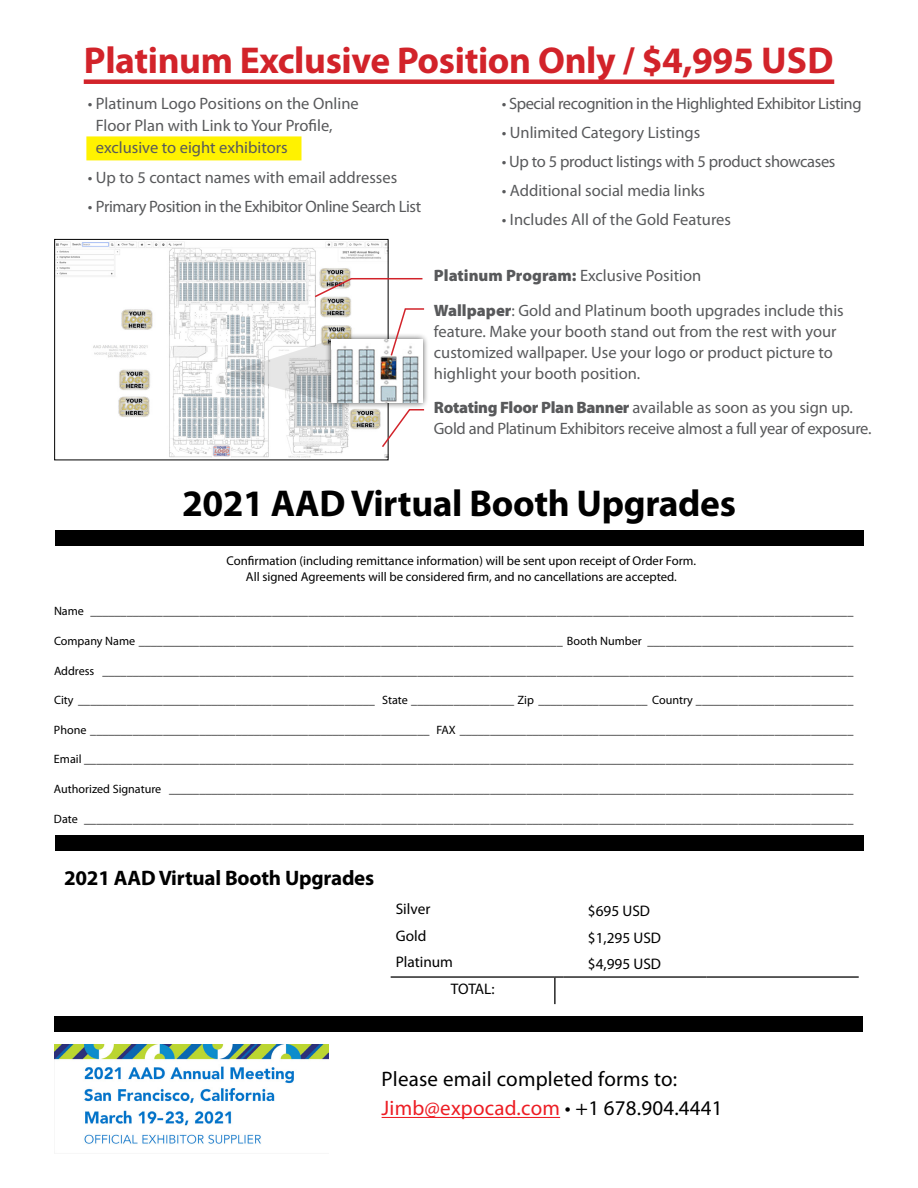
<style>
.page{position:relative;width:918px;height:1188px;background:#fff}
.page>*{position:absolute;margin:0;border:0;box-sizing:border-box;transform-origin:0 0}
.t1{font:700 37.5px "Myriad Pro";letter-spacing:-.01em;color:#d2232a}
.t2{font:700 37.5px "Myriad Pro";letter-spacing:-.01em;color:#000}
.t3{font:21px/29px "Myriad Pro";letter-spacing:.01em;color:#000}
.t4{font:700 21px "Myriad Pro";letter-spacing:-.01em;color:#000}
.t5{font:16.5px/22.4px "Myriad Pro";color:#58595b}
.t6{font:16.5px/21px "Myriad Pro";letter-spacing:-.02em;color:#58595b}
.t7{font:16.5px "Myriad Pro";letter-spacing:-.025em;color:#58595b}
.t8{font:15.3px "Myriad Pro";color:#000}
.t9{font:12.75px/15.3px "Myriad Pro";color:#000;text-align:center}
.t10{font:12.15px "Myriad Pro";color:#000}
.s1{font-weight:900}
.s2{color:#ed1d24}
</style>
<div class="page">
<hr style="left:391px;top:976px;width:164px;height:2px;background:#000">
<svg style="left:555px;top:976px;width:8px;height:2px"></svg>
<hr style="left:554px;top:978px;width:2px;height:26px;background:#000">
<hr style="left:563px;top:976px;width:143px;height:2px;background:#000">
<hr style="left:706px;top:976px;width:153px;height:2px;background:#000">
<div style="left:55px;top:530px;width:809px;height:16px;background:#000"></div>
<div style="left:55px;top:835px;width:809px;height:16px;background:#000"></div>
<div style="left:55px;top:1016px;width:808px;height:15px;background:#000"></div>
<div style="left:84px;top:79px;width:750px;height:5px;background:#d2232a"></div>
<div style="left:86px;top:136px;width:215px;height:24px;background:#fff200"></div>
<img style="left:56px;top:242px;width:331px;height:216px">
<div style="left:54px;top:239px;width:335px;height:221px;border:1px solid #000"></div>
<svg style="left:229px;top:340px;width:96px;height:62px"></svg>
<div style="left:325px;top:333px;width:104px;height:76px;background:#000;opacity:.75"></div>
<img style="left:332px;top:340px;width:90px;height:62px">
<svg style="left:389px;top:308px;width:37px;height:49px"></svg>
<svg style="left:380px;top:408px;width:46px;height:41px"></svg>
<svg style="left:313px;top:277px;width:110px;height:22px"></svg>
<img style="left:54px;top:1044px;width:274px;height:100px">
<hr style="left:382px;top:1117px;width:178px;height:1px;background:#ed1d24">
<h1 class="t1" style="left:84px;top:39px;width:751px">Platinum Exclusive Position Only / $4,995 USD</h1>
<h3 class="t5" style="left:96px;top:92px;width:264px;text-indent:-8px">• Platinum Logo Positions on the Online<br>Floor Plan with Link to Your Profile, exclusive to eight exhibitors</h3>
<h3 class="t5" style="left:88px;top:166px;width:311px">• Up to 5 contact names with email addresses</h3>
<h3 class="t7" style="left:88px;top:197px;width:335px">• Primary Position in the Exhibitor Online Search List</h3>
<h3 class="t7" style="left:502px;top:94px;width:361px">• Special recognition in the Highlighted Exhibitor Listing</h3>
<h3 class="t5" style="left:502px;top:121px;width:200px">• Unlimited Category Listings</h3>
<h3 class="t6" style="left:502px;top:151px;width:335px">• Up to 5 product listings with 5 product showcases</h3>
<h3 class="t5" style="left:502px;top:180px;width:205px">• Additional social media links</h3>
<h3 class="t5" style="left:502px;top:209px;width:231px">• Includes All of the Gold Features</h3>
<h3 class="t5" style="left:434px;top:259px;width:411px;line-height:34.5px"><span class="s1">Platinum Program:</span> Exclusive Position<br><span class="s1">Wallpaper</span>: Gold and Platinum booth upgrades include this</h3>
<h3 class="t5" style="left:434px;top:321px;width:404px;line-height:21px">feature. Make your booth stand out from the rest with your customized wallpaper. Use your logo or product picture to highlight your booth position.</h3>
<h3 class="t6" style="left:434px;top:398px;width:439px"><span class="s1">Rotating Floor Plan Banner</span> available as soon as you sign up.<br>Gold and Platinum Exhibitors receive almost a full year of exposure.</h3>
<h1 class="t2" style="left:182px;top:482px;width:555px">2021 AAD Virtual Booth Upgrades</h1>
<p class="t9" style="left:227px;top:554px;width:471px">Confirmation (including remittance information) will be sent upon receipt of Order Form.<br>All signed Agreements will be considered firm, and no cancellations are accepted.</p>
<p class="t10" style="left:54px;top:605px;width:801px">Name ______________________________________________________________________________________________________________________________</p>
<p class="t10" style="left:54px;top:634px;width:801px">Company Name ______________________________________________________________________ Booth Number __________________________________</p>
<p class="t10" style="left:54px;top:664px;width:801px">Address ____________________________________________________________________________________________________________________________</p>
<p class="t10" style="left:54px;top:693px;width:801px">City _________________________________________________ State _________________ Zip __________________ Country __________________________</p>
<p class="t10" style="left:54px;top:723px;width:801px">Phone ________________________________________________________ FAX _________________________________________________________________</p>
<p class="t10" style="left:54px;top:753px;width:801px">Email _______________________________________________________________________________________________________________________________</p>
<p class="t10" style="left:54px;top:782px;width:801px">Authorized Signature _________________________________________________________________________________________________________________</p>
<p class="t10" style="left:54px;top:812px;width:801px">Date _______________________________________________________________________________________________________________________________</p>
<h2 class="t4" style="left:64px;top:866px;width:312px">2021 AAD Virtual Booth Upgrades</h2>
<p class="t8" style="left:396px;top:901px;width:36px">Silver</p>
<p class="t8" style="left:588px;top:903px;width:64px">$695 USD</p>
<p class="t8" style="left:396px;top:927px;width:32px">Gold</p>
<p class="t8" style="left:588px;top:929px;width:75px">$1,295 USD</p>
<p class="t8" style="left:396px;top:954px;width:59px">Platinum</p>
<p class="t8" style="left:588px;top:955px;width:75px">$4,995 USD</p>
<p class="t8" style="left:451px;top:980px;width:45px">TOTAL:</p>
<h2 class="t3" style="left:382px;top:1065px;width:343px">Please email completed forms to:<br><span class="s2">Jimb@expocad.com</span> • +1 678.904.4441</h2>
</div>
